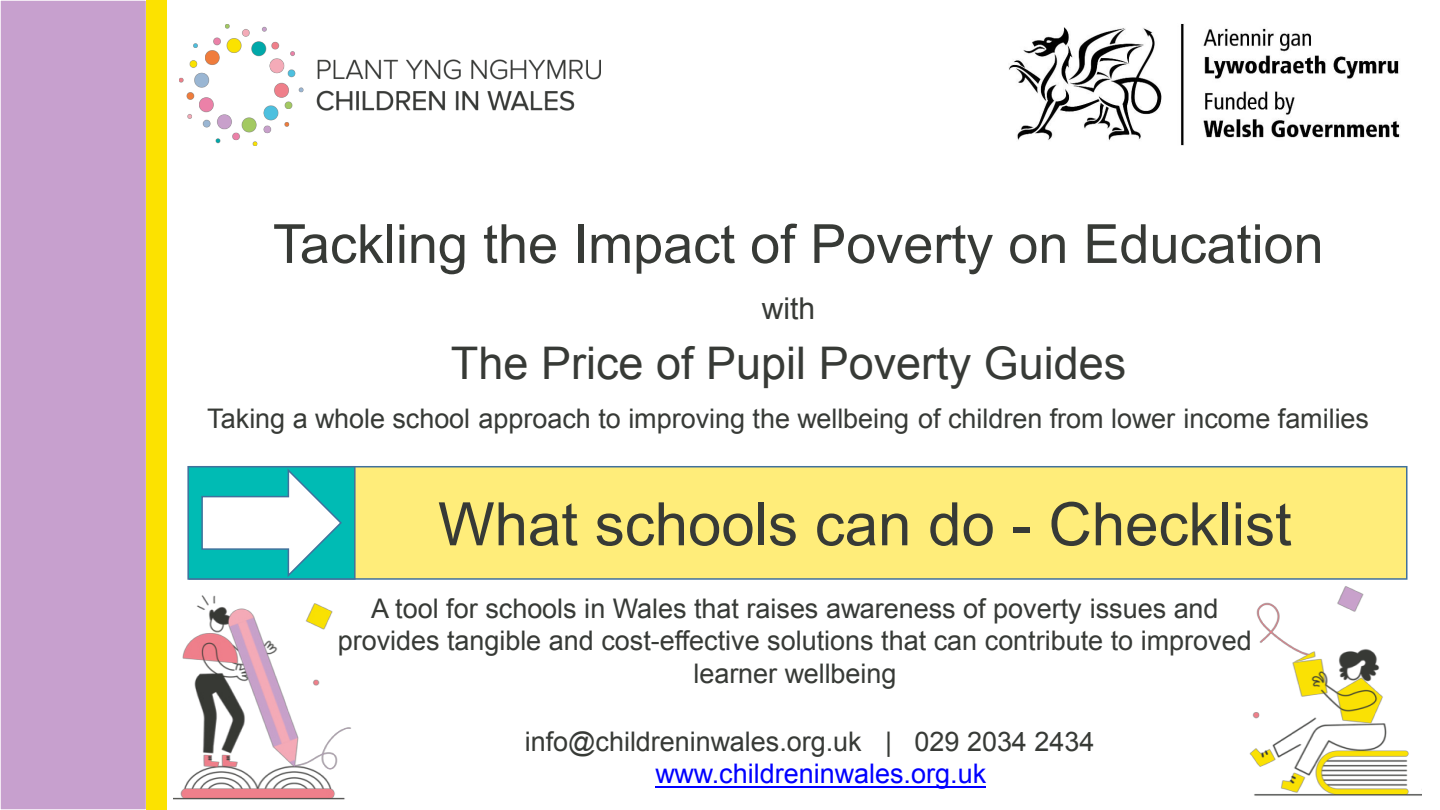
<style>
.page{position:relative;width:1440px;height:810px;background:#fff}
.page>*{position:absolute;margin:0;border:0;box-sizing:border-box;transform-origin:0 0}
.t1{font:60px "Arial";color:#373a36}
.t2{font:54px "Arial";color:#373a36}
.t3{font:45px "Arial";color:#373a36}
.t4{font:30.15px "Arial";color:#373a36}
.t5{font:27px/32.4px "Arial";color:#373a36;text-align:center}
.t6{font:27px "Arial";color:#00f}
</style>
<div class="page">
<div style="left:189px;top:466px;width:1219px;height:114px;background:#ffed7a;border:2px solid #41719c"></div>
<hr style="left:656px;top:786px;width:330px;height:2px;background:#00f">
<div style="left:0;top:0;width:147px;height:810px;background:#c7a0ce;border:2px solid #fff"></div>
<div style="left:147px;top:0;width:20px;height:810px;background:#fce200"></div>
<img style="left:180px;top:25px;width:420px;height:121px">
<img style="left:174px;top:595px;width:177px;height:205px">
<div style="left:187px;top:466px;width:169px;height:114px;background:#00bbb4;border:2px solid #41719c"></div>
<svg style="left:201px;top:467px;width:142px;height:112px"></svg>
<img style="left:1235px;top:578px;width:186px;height:218px">
<img style="left:1008px;top:24px;width:392px;height:122px">
<h2 class="t2" style="left:273px;top:224px;width:1052px">Tackling the Impact of Poverty on Education</h2>
<p class="t4" style="left:762px;top:297px;width:55px">with</p>
<h3 class="t3" style="left:451px;top:347px;width:677px">The Price of Pupil Poverty Guides</h3>
<p class="t5" style="left:207px;top:405px;width:1163px">Taking a whole school approach to improving the wellbeing of children from lower income families</p>
<h1 class="t1" style="left:438px;top:502px;width:855px">What schools can do - Checklist</h1>
<p class="t5" style="left:338px;top:595px;width:915px">A tool for schools in Wales that raises awareness of poverty issues and provides tangible and cost-effective solutions that can contribute to improved learner wellbeing</p>
<p class="t5" style="left:525px;top:727px;width:571px">info@childreninwales.org.uk | 029 2034 2434</p>
<p class="t6" style="left:656px;top:763px;width:332px">www.childreninwales.org.uk</p>
</div>
